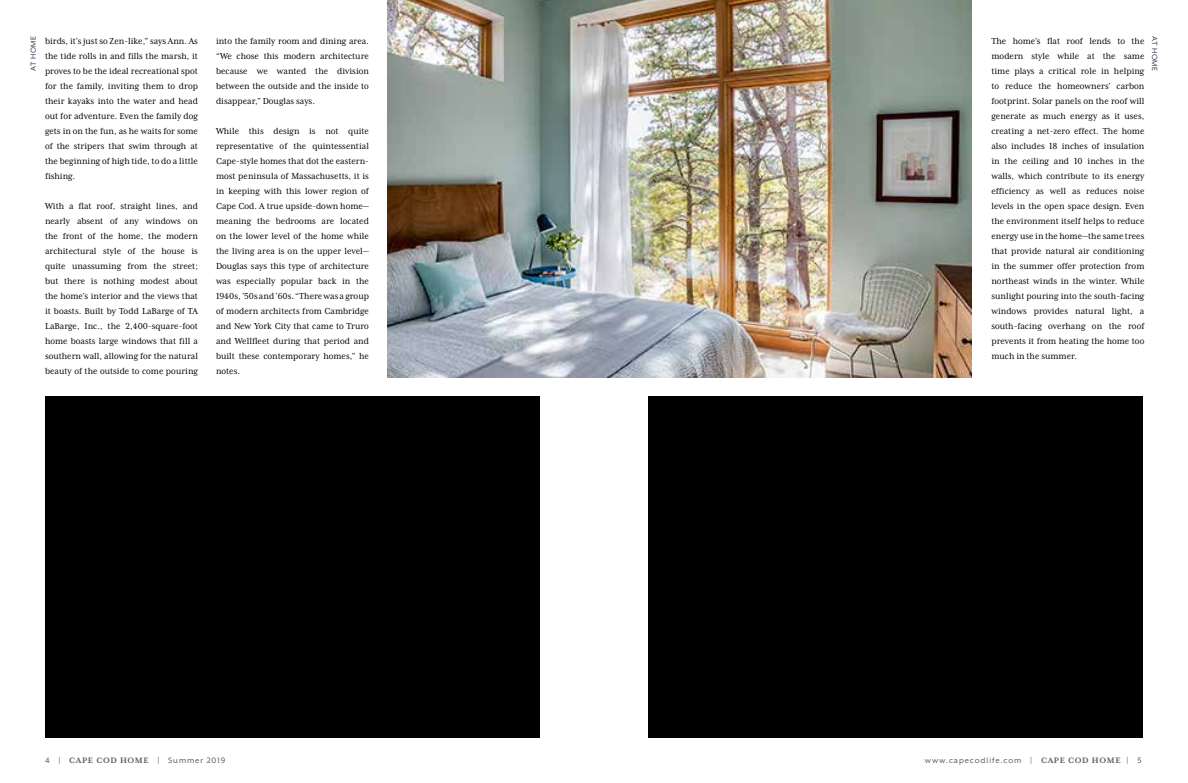
<style>
.page{position:relative;width:1188px;height:783px;background:#fff}
.page>*{position:absolute;margin:0;border:0;box-sizing:border-box;transform-origin:0 0}
.t1{font:10px/15px "Mrs Eaves XL Serif Nar OT";color:#000;text-align:justify}
.t2{font:9px "Mr Eaves XL San R";letter-spacing:.1em;color:#58595b}
.t3{font:8.5px "Mr Eaves XL San R";letter-spacing:.06em;color:#413c57}
.s1{font-family:"Mrs Eaves XL Serif OT";font-weight:700}
</style>
<div class="page">
<div style="left:45px;top:396px;width:495px;height:342px;background:#000"></div>
<div style="left:648px;top:396px;width:495px;height:342px;background:#000"></div>
<img style="left:387px;top:0;width:585px;height:378px">
<p class="t3" style="left:28px;top:71px;width:36px;rotate:-90deg">AT HOME</p>
<p class="t3" style="left:1160px;top:36px;width:36px;rotate:90deg">AT HOME</p>
<p class="t1" style="left:45px;top:33px;width:155px">birds, it’s just so Zen-like,” says Ann. As the tide rolls in and fills the marsh, it proves to be the ideal recreational spot for the family, inviting them to drop their kayaks into the water and head out for adventure. Even the family dog gets in on the fun, as he waits for some of the stripers that swim through at the beginning of high tide, to do a little fishing.</p>
<p class="t1" style="left:45px;top:198px;width:155px">With a flat roof, straight lines, and nearly absent of any windows on the front of the home, the modern architectural style of the house is quite unassuming from the street; but there is nothing modest about the home’s interior and the views that it boasts. Built by Todd LaBarge of TA LaBarge, Inc., the 2,400-square-foot home boasts large windows that fill a southern wall, allowing for the natural beauty of the outside to come pouring</p>
<p class="t1" style="left:216px;top:33px;width:155px">into the family room and dining area. “We chose this modern architecture because we wanted the division between the outside and the inside to disappear,” Douglas says.</p>
<p class="t1" style="left:216px;top:123px;width:155px">While this design is not quite representative of the quintessential Cape-style homes that dot the eastern&shy;most peninsula of Massachusetts, it is in keeping with this lower region of Cape Cod. A true upside-down home— meaning the bedrooms are located on the lower level of the home while the living area is on the upper level— Douglas says this type of architecture was especially popular back in the 1940s, ’50s and ’60s. “There was a group of modern architects from Cambridge and New York City that came to Truro and Wellfleet during that period and built these contemporary homes,” he notes.</p>
<p class="t1" style="left:991px;top:33px;width:155px">The home’s flat roof lends to the modern style while at the same time plays a critical role in helping to reduce the homeowners’ carbon footprint. Solar panels on the roof will generate as much energy as it uses, creating a net-zero effect. The home also includes 18 inches of insulation in the ceiling and 10 inches in the walls, which contribute to its energy efficiency as well as reduces noise levels in the open space design. Even the environment itself helps to reduce energy use in the home—the same trees that provide natural air conditioning in the summer offer protection from northeast winds in the winter. While sunlight pouring into the south-facing windows provides natural light, a south-facing overhang on the roof prevents it from heating the home too much in the summer.</p>
<p class="t2" style="left:45px;top:756px;width:182px">4 | <span class="s1">CAPE COD HOME</span> | Summer 2019</p>
<p class="t2" style="left:925px;top:756px;width:218px">www.capecodlife.com | <span class="s1">CAPE COD HOME</span> | 5</p>
</div>
